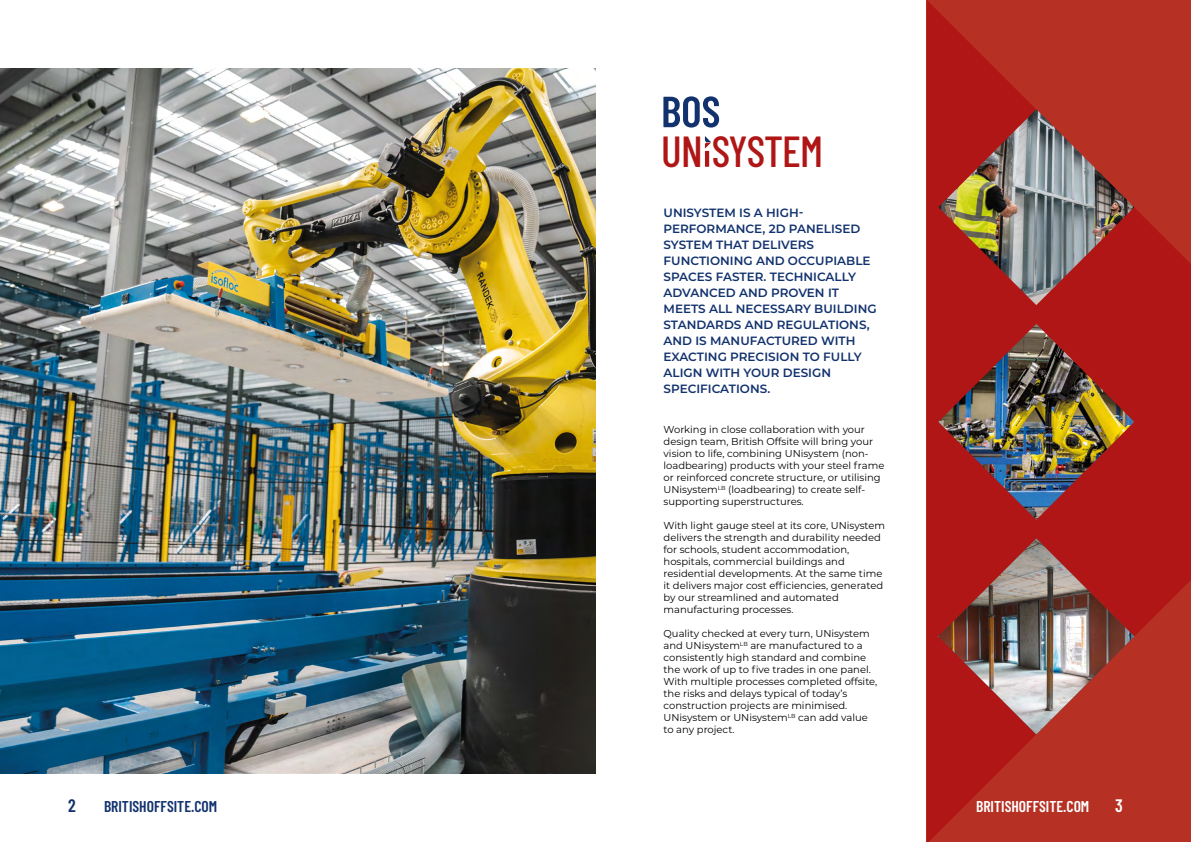
<style>
.page{position:relative;width:1191px;height:842px;background:#fff}
.page>*{position:absolute;margin:0;border:0;box-sizing:border-box;transform-origin:0 0}
.t1{font:500 43.4px "Barlow Condensed";letter-spacing:-.02em;color:#af1615}
.t2{font:600 18px "Barlow Condensed";color:#12326e}
.t3{font:600 18px "Barlow Condensed";color:#fff}
.t4{font:600 15.6px "Barlow Condensed";color:#12326e}
.t5{font:600 15.6px "Barlow Condensed";color:#fff}
.t6{font:600 12px/16px "Montserrat";color:#12326e}
.t7{font:10px/12px "Montserrat";color:#000}
</style>
<div class="page">
<img style="left:0;top:68px;width:595px;height:706px">
<svg style="left:926px;top:0;width:265px;height:842px;background:#b2241c"></svg>
<img style="left:938px;top:109px;width:196px;height:196px">
<img style="left:938px;top:324px;width:196px;height:196px">
<img style="left:938px;top:538px;width:196px;height:196px">
<svg style="left:663px;top:96px;width:56px;height:32px"></svg>
<svg style="left:705px;top:136px;width:6px;height:31px"></svg>
<h1 class="t1" style="left:661px;top:120px;width:163px">UN SYSTEM</h1>
<p class="t6" style="left:663px;top:204px;width:215px">UNISYSTEM IS A HIGH-<br>PERFORMANCE, 2D PANELISED<br>SYSTEM THAT DELIVERS<br>FUNCTIONING AND OCCUPIABLE<br>SPACES FASTER. TECHNICALLY<br>ADVANCED AND PROVEN IT<br>MEETS ALL NECESSARY BUILDING<br>STANDARDS AND REGULATIONS,<br>AND IS MANUFACTURED WITH<br>EXACTING PRECISION TO FULLY<br>ALIGN WITH YOUR DESIGN<br>SPECIFICATIONS.</p>
<p class="t7" style="left:663px;top:423px;width:222px">Working in close collaboration with your design team, British Offsite will bring your vision to life, combining UNisystem (non&shy;loadbearing) products with your steel frame or reinforced concrete structure, or utilising UNisystem<sup>LB</sup> (loadbearing) to create self&shy;supporting superstructures.</p>
<p class="t7" style="left:663px;top:519px;width:223px">With light gauge steel at its core, UNisystem delivers the strength and durability needed for schools, student accommodation, hospitals, commercial buildings and residential developments. At the same time it delivers major cost efficiencies, generated by our streamlined and automated manufacturing processes.</p>
<p class="t7" style="left:663px;top:627px;width:215px">Quality checked at every turn, UNisystem and UNisystem<sup>LB</sup> are manufactured to a consistently high standard and combine the work of up to five trades in one panel.<br>With multiple processes completed offsite, the risks and delays typical of today’s construction projects are minimised.<br>UNisystem or UNisystem<sup>LB</sup> can add value to any project.</p>
<h2 class="t2" style="left:68px;top:792px;width:9px">2</h2>
<h3 class="t4" style="left:104px;top:795px;width:115px">BRITISHOFFSITE.COM</h3>
<h3 class="t5" style="left:976px;top:795px;width:115px">BRITISHOFFSITE.COM</h3>
<h2 class="t3" style="left:1115px;top:792px;width:9px">3</h2>
</div>
